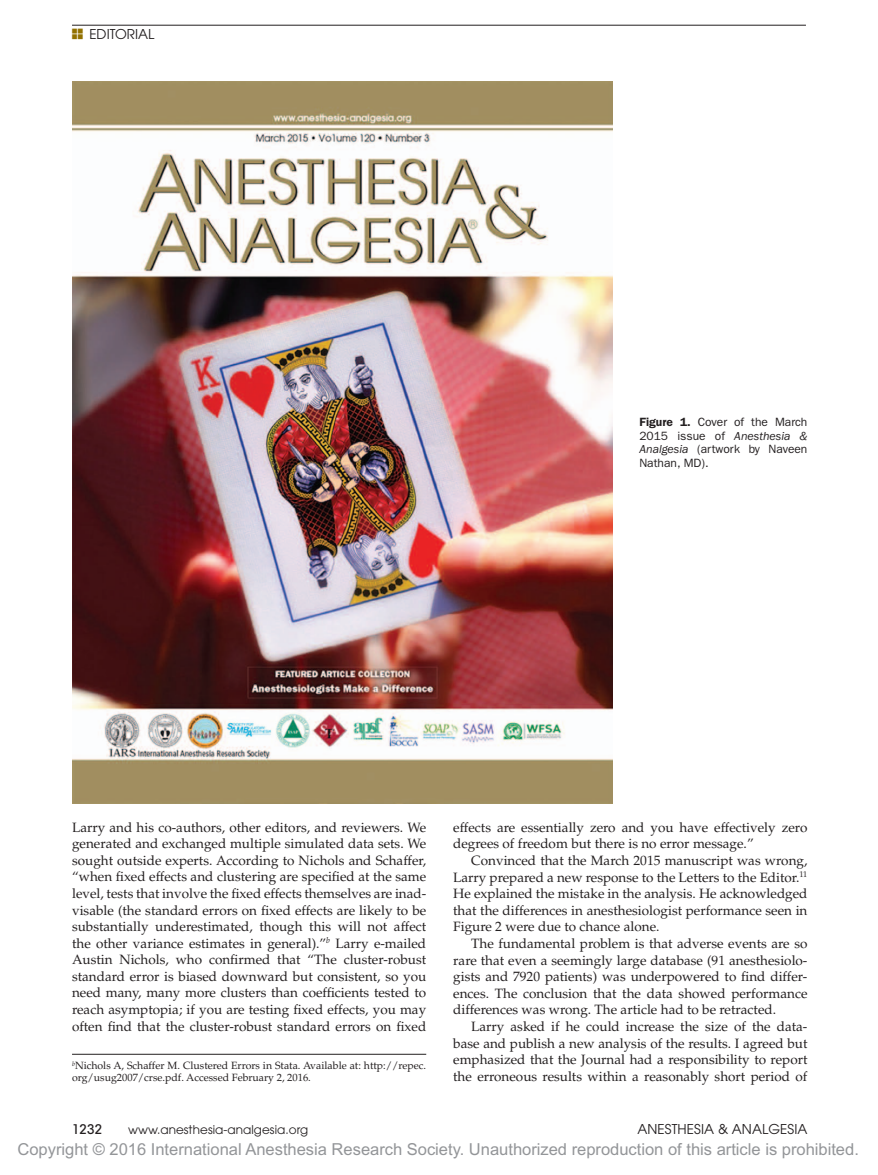
<style>
.page{position:relative;width:878px;height:1175px;background:#fff}
.page>*{position:absolute;margin:0;border:0;box-sizing:border-box;transform-origin:0 0}
.t1{font:16.5px "Arial MT Std";color:#939598}
.t2{font:13.5px/16.5px "Palatino LT Std";color:#231f20;text-align:justify}
.t3{font:13.5px "Avant Garde";letter-spacing:.005em;color:#231f20}
.t4{font:500 condensed 13.5px "Avant Garde";color:#231f20}
.t5{font:12px/13.5px "ITC Franklin Gothic Std";color:#231f20;text-align:justify}
.t6{font:12px "Avant Garde";letter-spacing:.005em;color:#231f20}
.t7{font:10.5px/12px "Palatino LT Std";color:#231f20}
.s1{font-weight:600}
.s2{font-style:italic}
</style>
<div class="page">
<hr style="left:72px;top:25px;width:734px;height:1px;background:#231f20">
<img style="left:72px;top:81px;width:540px;height:723px">
<hr style="left:72px;top:1053px;width:354px;height:1px;background:#231f20">
<p class="t3" style="left:89px;top:26px;width:66px">EDITORIAL</p>
<p class="t5" style="left:639px;top:415px;width:169px"><span class="s1">Figure 1.</span> Cover of the March 2015 issue of <span class="s2">Anesthesia &amp; Analgesia</span> (artwork by Naveen Nathan, MD).</p>
<p class="t2" style="left:72px;top:819px;width:356px">Larry and his co-authors, other editors, and reviewers. We generated and exchanged multiple simulated data sets. We sought outside experts. According to Nichols and Schaffer, “when fixed effects and clustering are specified at the same level, tests that involve the fixed effects themselves are inad&shy;visable (the standard errors on fixed effects are likely to be substantially underestimated, though this will not affect the other variance estimates in general).”<sup>b</sup> Larry e-mailed Austin Nichols, who confirmed that “The cluster-robust standard error is biased downward but consistent, so you need many, many more clusters than coefficients tested to reach asymptopia; if you are testing fixed effects, you may often find that the cluster-robust standard errors on fixed</p>
<p class="t2" style="left:453px;top:819px;width:355px">effects are essentially zero and you have effectively zero degrees of freedom but there is no error message.”</p>
<p class="t2" style="left:453px;top:852px;width:356px;text-indent:18px">Convinced that the March 2015 manuscript was wrong, Larry prepared a new response to the Letters to the Editor.<sup>11<br></sup>He explained the mistake in the analysis. He acknowledged that the differences in anesthesiologist performance seen in Figure 2 were due to chance alone.</p>
<p class="t2" style="left:453px;top:935px;width:356px;text-indent:18px">The fundamental problem is that adverse events are so rare that even a seemingly large database (91 anesthesiolo&shy;gists and 7920 patients) was underpowered to find differ&shy;ences. The conclusion that the data showed performance differences was wrong. The article had to be retracted.</p>
<p class="t2" style="left:453px;top:1018px;width:356px;text-indent:18px">Larry asked if he could increase the size of the data&shy;base and publish a new analysis of the results. I agreed but emphasized that the Journal had a responsibility to report the erroneous results within a reasonably short period of</p>
<p class="t7" style="left:72px;top:1059px;width:355px"><sup>b</sup>Nichols A, Schaffer M. Clustered Errors in Stata. Available at: http://repec. org/usug2007/crse.pdf. Accessed February 2, 2016.</p>
<p class="t4" style="left:72px;top:1121px;width:32px">1232</p>
<p class="t6" style="left:128px;top:1123px;width:182px">www.anesthesia-analgesia.org</p>
<p class="t3" style="left:637px;top:1121px;width:171px">ANESTHESIA &amp; ANALGESIA</p>
<p class="t1" style="left:18px;top:1140px;width:842px">Copyright © 2016 International Anesthesia Research Society. Unauthorized reproduction of this article is prohibited.</p>
</div>
